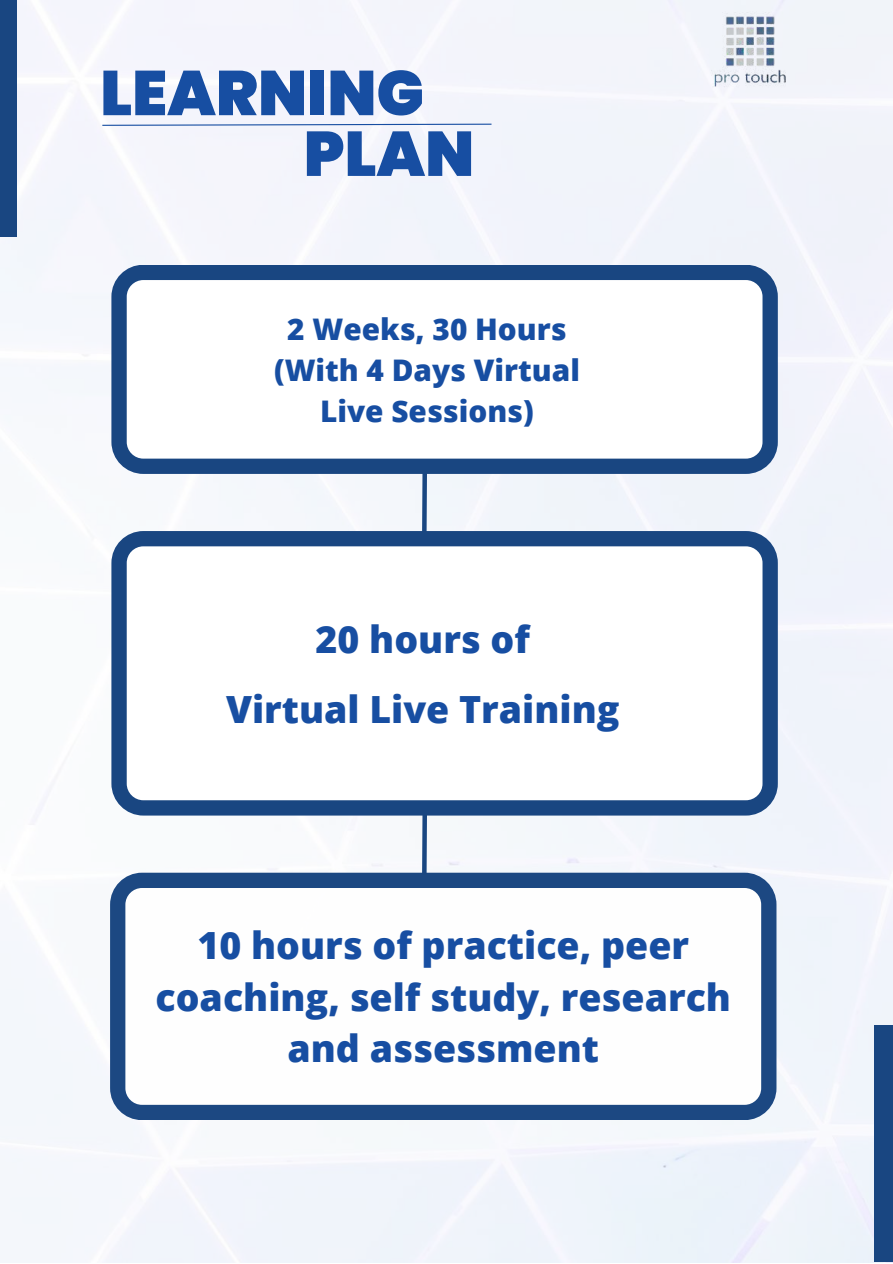
<style>
.page{position:relative;width:893px;height:1264px;background:#fff}
.page>*{position:absolute;margin:0;border:0;box-sizing:border-box;transform-origin:0 0}
.t1{font:900 63px/60.8px "Poppins";color:#174ea2}
.t2{font:800 37.5px/51.8px "Open Sans";color:#174ea2;text-align:center}
.t3{font:800 29.7px/41.1px "Open Sans";color:#174ea2;text-align:center}
</style>
<div class="page">
<div style="left:0;top:0;width:892px;height:1262px;background:#f3f5fb"></div>
<svg style="left:111px;top:265px;width:666px;height:209px"></svg>
<svg style="left:111px;top:531px;width:666px;height:284px"></svg>
<svg style="left:110px;top:872px;width:666px;height:248px"></svg>
<img style="left:693px;top:8px;width:110px;height:96px">
<svg style="left:101px;top:123px;width:391px;height:3px"></svg>
<div style="left:0;top:0;width:17px;height:236px;background:#194681"></div>
<div style="left:873px;top:1025px;width:19px;height:236px;background:#194681"></div>
<div style="left:422px;top:471px;width:5px;height:61px;background:#194681"></div>
<div style="left:422px;top:812px;width:5px;height:62px;background:#194681"></div>
<h1 class="t1" style="left:304px;top:63px;width:172px;text-indent:-203px">LEARNING<br>PLAN</h1>
<p class="t3" style="left:274px;top:308px;width:307px">2 Weeks, 30 Hours (With 4 Days Virtual<br>Live Sessions)</p>
<p class="t2" style="left:226px;top:603px;width:395px;line-height:69.8px">20 hours of<br>Virtual Live Training</p>
<p class="t2" style="left:155px;top:918px;width:577px">10 hours of practice, peer coaching, self study, research and assessment</p>
</div>
